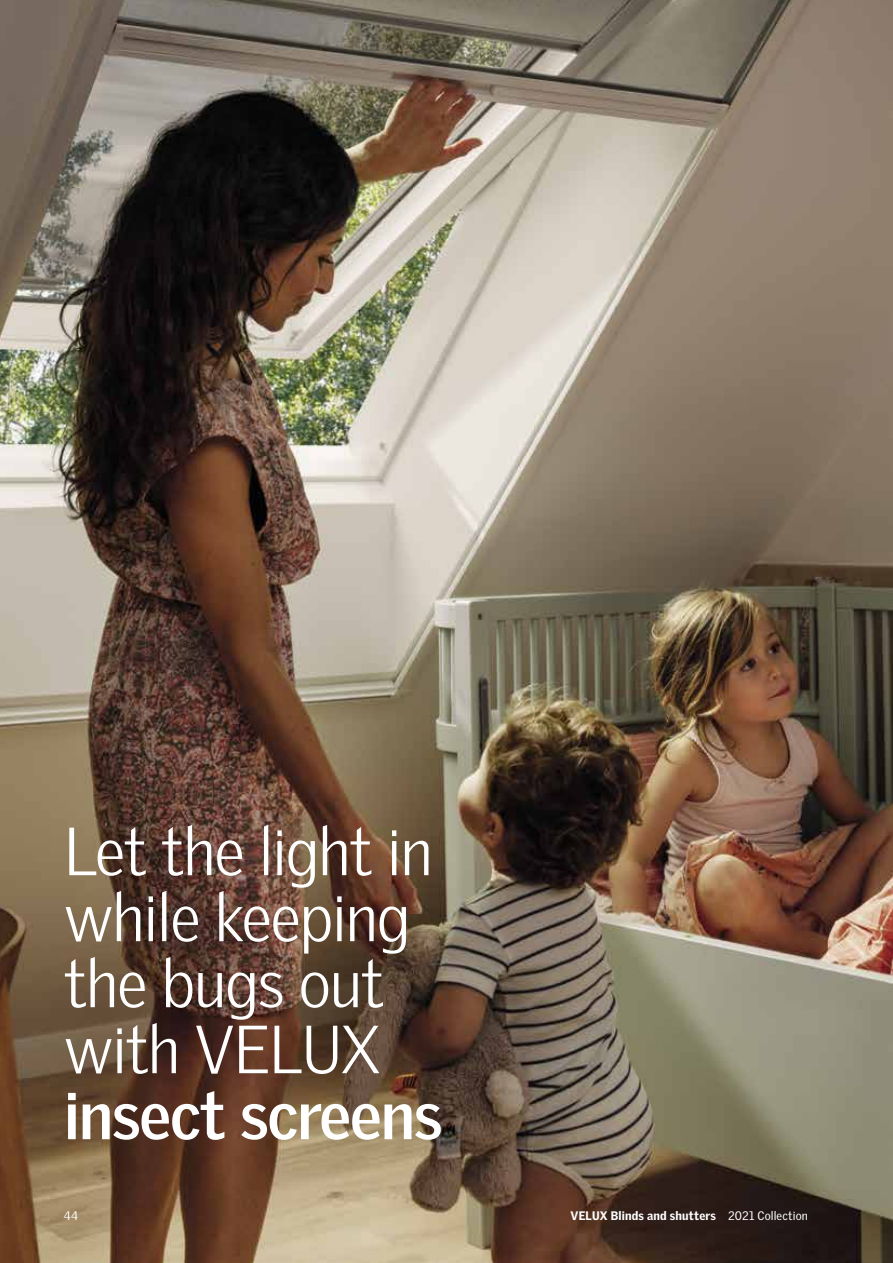
<style>
.page{position:relative;width:893px;height:1263px;background:#fff}
.page>*{position:absolute;margin:0;border:0;box-sizing:border-box;transform-origin:0 0}
.t1{font:300 66px/66px "Velux Gothic";letter-spacing:-.02em;color:#fff}
.t2{font:700 66px "Velux Gothic";letter-spacing:-.02em;color:#fff}
.t3{font:900 12px "Velux Gothic";letter-spacing:.015em;color:#fff}
.t4{font:12px "Velux Gothic";color:#fff}
.s1{font-weight:400}
</style>
<div class="page">
<img style="left:0;top:0;width:893px;height:1263px">
<p class="t1" style="left:64px;top:817px;width:371px">Let the light in while keeping the bugs out with VELUX</p>
<p class="t2" style="left:64px;top:1073px;width:380px">insect screens</p>
<p class="t4" style="left:64px;top:1209px;width:16px">44</p>
<p class="t3" style="left:571px;top:1208px;width:239px">VELUX Blinds and shutters <span class="s1">2021 Collection</span></p>
</div>
